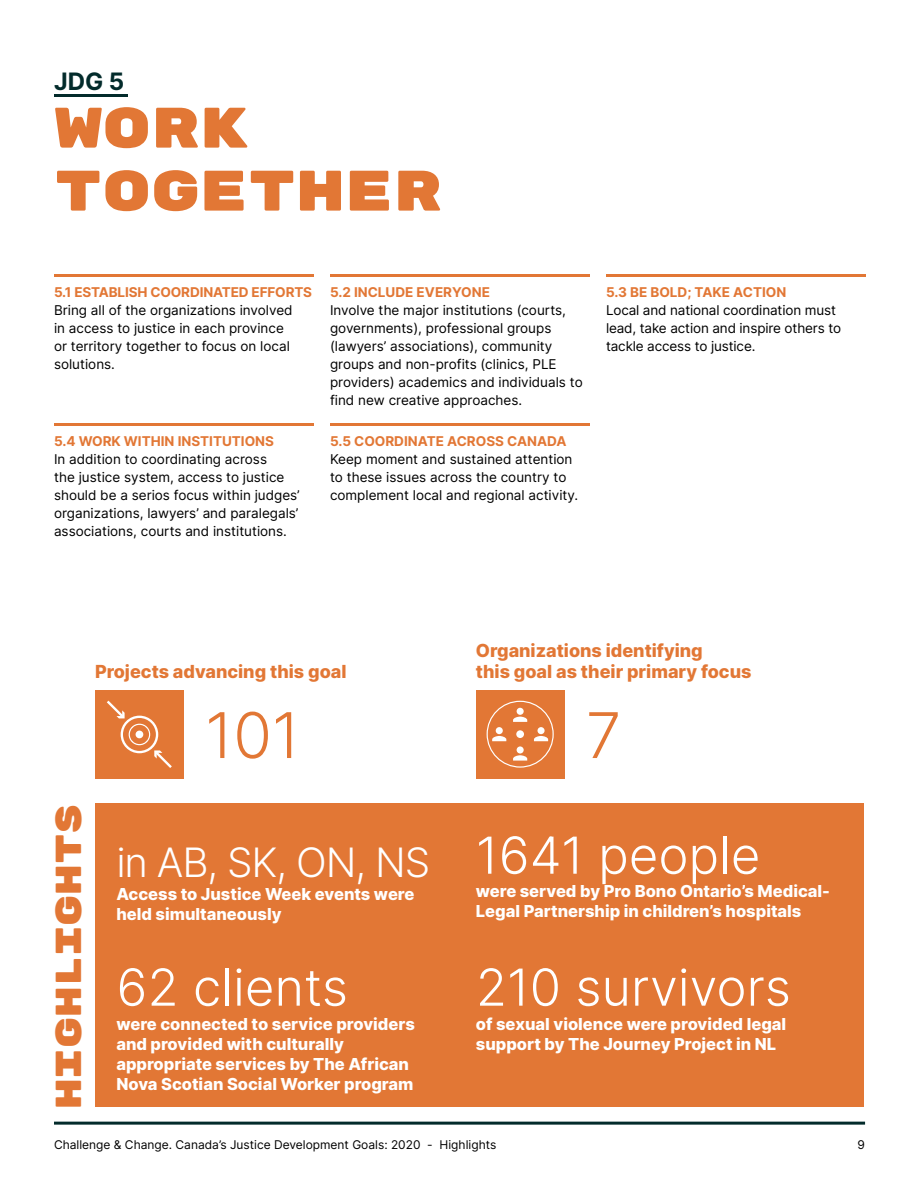
<style>
.page{position:relative;width:918px;height:1188px;background:#fff}
.page>*{position:absolute;margin:0;border:0;box-sizing:border-box;transform-origin:0 0}
.t1{font:300 63px "Inter";color:#e27735}
.t2{font:57px/63px "Rubik Mono One";color:#e27735}
.t3{font:300 51px "Inter";color:#fff}
.t4{font:300 40.5px "Inter";letter-spacing:-.03em;color:#fff}
.t5{font:36px "Rubik Mono One";color:#e27735}
.t6{font:700 24px "Inter";color:#032b2b}
.t7{font:800 18px/21px "Inter";color:#e27735}
.t8{font:800 16.5px/19.8px "Inter";color:#fff}
.t9{font:13.5px/18px "Inter";color:#000}
.t10{font:700 13.5px "Inter";color:#e27735}
.t11{font:12px "Inter";color:#000}
</style>
<div class="page">
<hr style="left:54px;top:1122px;width:811px;height:3px;background:#032b2b">
<svg style="left:54px;top:94px;width:73px;height:3px"></svg>
<hr style="left:54px;top:274px;width:259px;height:3px;background:#e27735">
<hr style="left:54px;top:423px;width:259px;height:3px;background:#e27735">
<hr style="left:330px;top:274px;width:259px;height:3px;background:#e27735">
<hr style="left:330px;top:423px;width:259px;height:3px;background:#e27735">
<hr style="left:606px;top:274px;width:259px;height:3px;background:#e27735">
<div style="left:476px;top:690px;width:88px;height:88px;background:#e27735"></div>
<svg style="left:487px;top:701px;width:67px;height:67px"></svg>
<div style="left:95px;top:690px;width:89px;height:89px;background:#e27735"></div>
<svg style="left:107px;top:701px;width:65px;height:67px"></svg>
<div style="left:95px;top:804px;width:769px;height:303px;background:#e27735"></div>
<h3 class="t6" style="left:54px;top:64px;width:72px">JDG 5</h3>
<h2 class="t2" style="left:54px;top:98px;width:389px">WORK<br>TOGETHER</h2>
<p class="t10" style="left:54px;top:282px;width:260px">5.1 ESTABLISH COORDINATED EFFORTS</p>
<p class="t9" style="left:54px;top:301px;width:240px">Bring all of the organizations involved in access to justice in each province or territory together to focus on local solutions.</p>
<p class="t10" style="left:54px;top:432px;width:222px">5.4 WORK WITHIN INSTITUTIONS</p>
<p class="t9" style="left:54px;top:450px;width:247px">In addition to coordinating across<br>the justice system, access to justice should be a serios focus within judges’ organizations, lawyers’ and paralegals’ associations, courts and institutions.</p>
<p class="t10" style="left:330px;top:282px;width:162px">5.2 INCLUDE EVERYONE</p>
<p class="t9" style="left:330px;top:301px;width:254px">Involve the major institutions (courts, governments), professional groups (lawyers’ associations), community groups and non-profits (clinics, PLE providers) academics and individuals to find new creative approaches.</p>
<p class="t10" style="left:330px;top:432px;width:238px">5.5 COORDINATE ACROSS CANADA</p>
<p class="t9" style="left:330px;top:450px;width:250px">Keep moment and sustained attention to these issues across the country to complement local and regional activity.</p>
<p class="t10" style="left:606px;top:282px;width:182px">5.3 BE BOLD; TAKE ACTION</p>
<p class="t9" style="left:606px;top:301px;width:237px">Local and national coordination must lead, take action and inspire others to tackle access to justice.</p>
<h3 class="t7" style="left:95px;top:660px;width:253px">Projects advancing this goal</h3>
<h1 class="t1" style="left:205px;top:689px;width:96px">101</h1>
<h3 class="t5" style="left:50px;top:1109px;width:308px;rotate:-90deg">HIGHLIGHTS</h3>
<h3 class="t4" style="left:116px;top:833px;width:315px">in AB, SK, ON, NS</h3>
<p class="t8" style="left:116px;top:884px;width:300px">Access to Justice Week events were held simultaneously</p>
<h3 class="t3" style="left:116px;top:950px;width:233px">62 clients</h3>
<p class="t8" style="left:116px;top:1014px;width:300px">were connected to service providers and provided with culturally appropriate services by The African Nova Scotian Social Worker program</p>
<h3 class="t7" style="left:476px;top:639px;width:277px">Organizations identifying<br>this goal as their primary focus</h3>
<h1 class="t1" style="left:586px;top:689px;width:37px">7</h1>
<h3 class="t3" style="left:476px;top:818px;width:286px">1641 people</h3>
<p class="t8" style="left:476px;top:881px;width:356px">were served by Pro Bono Ontario’s Medical-<br>Legal Partnership in children’s hospitals</p>
<h3 class="t3" style="left:476px;top:950px;width:317px">210 survivors</h3>
<p class="t8" style="left:476px;top:1014px;width:312px">of sexual violence were provided legal support by The Journey Project in NL</p>
<p class="t11" style="left:54px;top:1136px;width:444px">Challenge &amp; Change. Canada’s Justice Development Goals: 2020 - Highlights</p>
<p class="t11" style="left:858px;top:1136px;width:9px">9</p>
</div>
